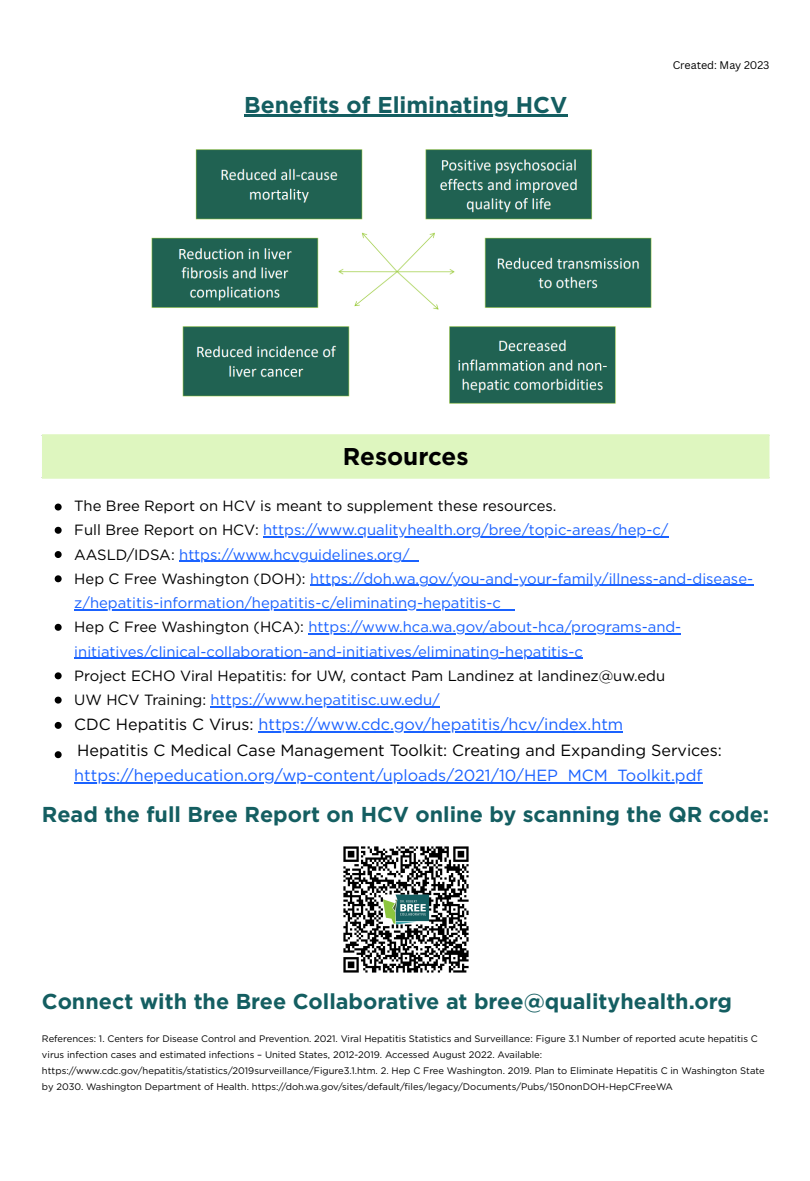
<style>
.page{position:relative;width:810px;height:1181px;background:#fff}
.page>*{position:absolute;margin:0;border:0;box-sizing:border-box;transform-origin:0 0}
.t1{font:700 24.3px "Gotham";color:#000}
.t2{font:700 22.95px "Gotham";color:#145e61}
.t3{font:700 21.6px "Gotham";color:#145e61}
.t4{font:16.2px/25.2px "Gotham";color:#1a62ff}
.t5{font:14.85px/24.3px "Gotham";color:#1a62ff}
.t6{font:14.85px "Gotham";color:#000}
.t7{font:10.8px "Canva Sans";color:#000}
.t8{font:9.45px/16.2px "Gotham";color:#000}
.s1{color:#000}
</style>
<div class="page">
<hr style="left:244px;top:115px;width:323px;height:2px;background:#145e61">
<img style="left:151px;top:149px;width:501px;height:255px">
<div style="left:43px;top:435px;width:726px;height:43px;background:#def6bf"></div>
<hr style="left:42px;top:436px;width:2px;height:40px;background:#def6bf">
<hr style="left:42px;top:434px;width:727px;height:2px;background:#def6bf">
<hr style="left:42px;top:476px;width:727px;height:2px;background:#def6bf">
<svg style="left:55px;top:503px;width:7px;height:7px"></svg>
<hr style="left:263px;top:536px;width:405px;height:1px;background:#1a62ff">
<svg style="left:55px;top:527px;width:7px;height:7px"></svg>
<hr style="left:179px;top:560px;width:231px;height:1px;background:#1a62ff">
<svg style="left:55px;top:551px;width:7px;height:7px"></svg>
<hr style="left:310px;top:585px;width:443px;height:1px;background:#1a62ff">
<hr style="left:74px;top:609px;width:427px;height:1px;background:#1a62ff">
<svg style="left:501px;top:609px;width:13px;height:1px"></svg>
<svg style="left:55px;top:575px;width:7px;height:7px"></svg>
<hr style="left:309px;top:633px;width:372px;height:1px;background:#1a62ff">
<hr style="left:74px;top:657px;width:509px;height:1px;background:#1a62ff">
<svg style="left:55px;top:624px;width:7px;height:7px"></svg>
<svg style="left:55px;top:672px;width:7px;height:7px"></svg>
<hr style="left:211px;top:706px;width:229px;height:1px;background:#1a62ff">
<svg style="left:55px;top:696px;width:7px;height:7px"></svg>
<hr style="left:259px;top:731px;width:364px;height:1px;background:#1a62ff">
<svg style="left:55px;top:722px;width:7px;height:7px"></svg>
<hr style="left:74px;top:782px;width:628px;height:1px;background:#1a62ff">
<svg style="left:55px;top:751px;width:7px;height:7px"></svg>
<img style="left:343px;top:846px;width:126px;height:127px">
<p class="t2" style="left:244px;top:91px;width:325px">Benefits of Eliminating HCV</p>
<p class="t7" style="left:673px;top:58px;width:98px">Created: May 2023</p>
<p class="t1" style="left:343px;top:441px;width:127px">Resources</p>
<p class="t6" style="left:74px;top:497px;width:484px">The Bree Report on HCV is meant to supplement these resources.</p>
<p class="t5" style="left:74px;top:518px;width:596px"><span class="s1">Full Bree Report on HCV:</span> https://www.qualityhealth.org/bree/topic-areas/hep-c/</p>
<p class="t5" style="left:74px;top:542px;width:337px"><span class="s1">AASLD/IDSA:</span> https://www.hcvguidelines.org/</p>
<p class="t5" style="left:74px;top:566px;width:680px"><span class="s1">Hep C Free Washington (DOH):</span> https://doh.wa.gov/you-and-your-family/illness-and-disease&shy;z/hepatitis-information/hepatitis-c/eliminating-hepatitis-c</p>
<p class="t5" style="left:74px;top:615px;width:609px"><span class="s1">Hep C Free Washington (HCA):</span> https://www.hca.wa.gov/about-hca/programs-and&shy;initiatives/clinical-collaboration-and-initiatives/eliminating-hepatitis-c</p>
<p class="t6" style="left:74px;top:666px;width:592px">Project ECHO Viral Hepatitis: for UW, contact Pam Landinez at landinez@uw.edu</p>
<p class="t5" style="left:74px;top:687px;width:367px"><span class="s1">UW HCV Training:</span> https://www.hepatitisc.uw.edu/</p>
<p class="t4" style="left:74px;top:712px;width:550px"><span class="s1">CDC Hepatitis C Virus:</span> https://www.cdc.gov/hepatitis/hcv/index.htm</p>
<p class="t4" style="left:74px;top:737px;width:649px"><span class="s1">Hepatitis C Medical Case Management Toolkit: Creating and Expanding Services: </span>https://hepeducation.org/wp-content/uploads/2021/10/HEP_MCM_Toolkit.pdf</p>
<p class="t3" style="left:42px;top:801px;width:729px">Read the full Bree Report on HCV online by scanning the QR code:</p>
<p class="t3" style="left:42px;top:988px;width:692px">Connect with the Bree Collaborative at bree@qualityhealth.org</p>
<p class="t8" style="left:42px;top:1030px;width:724px">References: 1. Centers for Disease Control and Prevention. 2021. Viral Hepatitis Statistics and Surveillance: Figure 3.1 Number of reported acute hepatitis C virus infection cases and estimated infections – United States, 2012-2019. Accessed August 2022. Available: https://www.cdc.gov/hepatitis/statistics/2019surveillance/Figure3.1.htm. 2. Hep C Free Washington. 2019. Plan to Eliminate Hepatitis C in Washington State by 2030. Washington Department of Health. https://doh.wa.gov/sites/default/fi les/legacy/Documents/Pubs/150nonDOH-HepCFreeWA</p>
</div>
